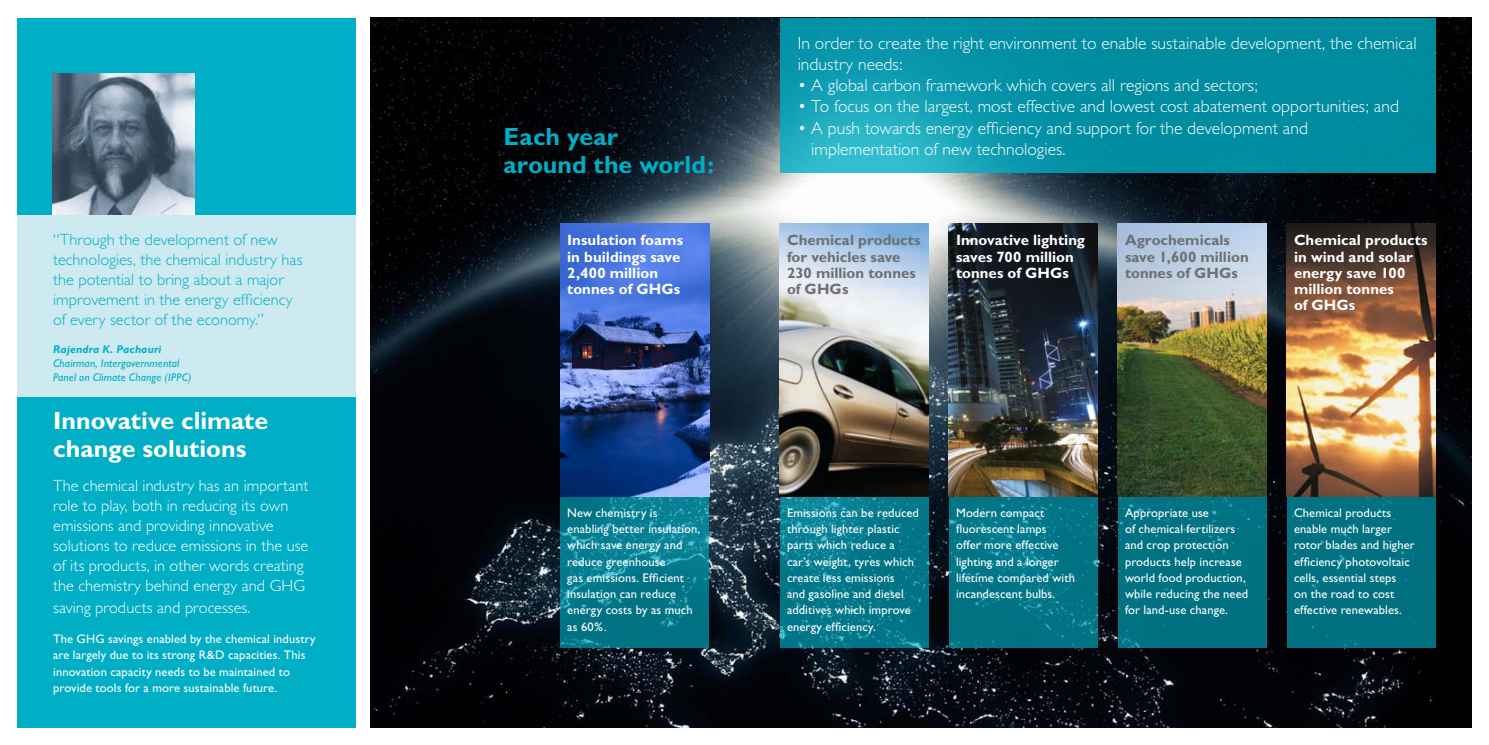
<style>
.page{position:relative;width:1489px;height:745px;background:#fff}
.page>*{position:absolute;margin:0;border:0;box-sizing:border-box;transform-origin:0 0}
.t1{font:700 25px/27.5px "Gill Sans";color:#fff}
.t2{font:700 25px/27.5px "Gill Sans";color:#00aec5}
.t3{font:300 17.5px/21.2px "Gill Sans";color:#fff}
.t4{font:300 16.25px/20.2px "Gill Sans";letter-spacing:.005em;color:#fff}
.t5{font:300 16.25px/20px "Gill Sans";letter-spacing:.005em;color:#00aec5}
.t6{font:700 15px/16.2px "Gill Sans";color:#fff}
.t7{font:700 15px/16.2px "Gill Sans";color:#6d6f71}
.t8{font:12.5px/16.2px "Gill Sans";letter-spacing:.01em;color:#fff}
.t9{font:italic 11.25px/13.8px "Gill Sans";letter-spacing:.01em;color:#00aec5}
.t10{font:italic 700 11.25px "Gill Sans";letter-spacing:.015em;color:#00aec5}
</style>
<div class="page">
<img style="left:371px;top:18px;width:1099px;height:708px">
<svg style="left:780px;top:18px;width:655px;height:154px;fill:#018da1"></svg>
<svg style="left:560px;top:496px;width:149px;height:150px;fill:#02788c"></svg>
<div style="left:18px;top:18px;width:338px;height:708px;background:#00aec5"></div>
<div style="left:1286px;top:325px;width:149px;height:321px;background:#007181"></div>
<img style="left:1286px;top:223px;width:149px;height:273px">
<img style="left:52px;top:74px;width:142px;height:141px">
<img style="left:560px;top:223px;width:149px;height:273px">
<div style="left:18px;top:215px;width:338px;height:181px;background:#cceaef"></div>
<div style="left:1117px;top:325px;width:149px;height:321px;background:#017281"></div>
<img style="left:1117px;top:223px;width:149px;height:273px">
<svg style="left:948px;top:496px;width:149px;height:150px;fill:#017486"></svg>
<img style="left:948px;top:223px;width:149px;height:273px">
<svg style="left:780px;top:496px;width:148px;height:150px;fill:#02778a"></svg>
<img style="left:780px;top:223px;width:148px;height:273px">
<h3 class="t5" style="left:53px;top:229px;width:251px">“Through the development of new technologies, the chemical industry has the potential to bring about a major improvement in the energy efficiency of every sector of the economy.”</h3>
<p class="t10" style="left:53px;top:342px;width:110px">Rajendra K. Pachauri</p>
<p class="t9" style="left:53px;top:356px;width:140px">Chairman, Intergovernmental<br>Panel on Climate Change (IPPC)</p>
<h1 class="t1" style="left:53px;top:407px;width:216px">Innovative climate change solutions</h1>
<p class="t4" style="left:53px;top:475px;width:257px">The chemical industry has an important role to play, both in reducing its own emissions and providing innovative solutions to reduce emissions in the use of its products, in other words creating the chemistry behind energy and GHG saving products and processes.</p>
<p class="t8" style="left:53px;top:630px;width:264px">The GHG savings enabled by the chemical industry are largely due to its strong R&amp;D capacities. This innovation capacity needs to be maintained to provide tools for a more sustainable future.</p>
<h1 class="t2" style="left:503px;top:123px;width:212px">Each year<br>around the world:</h1>
<h2 class="t3" style="left:797px;top:32px;width:620px">I n order to create the right environment to enable sustainable development, the chemical industry needs:</h2>
<h2 class="t3" style="left:797px;top:75px;width:462px">• A global carbon framework which covers all regions and sectors;</h2>
<h2 class="t3" style="left:797px;top:96px;width:602px">• To focus on the largest, most effective and lowest cost abatement opportunities; and</h2>
<h2 class="t3" style="left:811px;top:117px;width:498px;text-indent:-14px">• A push towards energy efficiency and support for the development and implementation of new technologies.</h2>
<p class="t6" style="left:567px;top:232px;width:117px">Insulation foams in buildings save<br>2,400 million tonnes of GHGs</p>
<p class="t6" style="left:1293px;top:232px;width:135px">Chemical products in wind and solar energy save 100 million tonnes<br>of GHGs</p>
<p class="t7" style="left:787px;top:232px;width:135px">Chemical products for vehicles save<br>230 million tonnes of GHGs</p>
<p class="t6" style="left:956px;top:232px;width:130px">Innovative lighting saves 700 million tonnes of GHGs</p>
<p class="t7" style="left:1124px;top:232px;width:125px">Agrochemicals save 1,600 million tonnes of GHGs</p>
<p class="t8" style="left:567px;top:504px;width:135px">New chemistry is enabling better insulation, which save energy and reduce greenhouse<br>gas emissions. Efficient insulation can reduce energy costs by as much as 60%.</p>
<p class="t8" style="left:787px;top:504px;width:133px">Emissions can be reduced through lighter plastic parts which reduce a car’s weight, tyres which create less emissions<br>and gasoline and diesel additives which improve energy efficiency.</p>
<p class="t8" style="left:956px;top:504px;width:120px">Modern compact fluorescent lamps<br>offer more effective lighting and a longer lifetime compared with incandescent bulbs.</p>
<p class="t8" style="left:1124px;top:504px;width:125px">Appropriate use<br>of chemical fertilizers and crop protection products help increase world food production, while reducing the need for land-use change.</p>
<p class="t8" style="left:1293px;top:504px;width:122px">Chemical products enable much larger rotor blades and higher efficiency photovoltaic cells, essential steps<br>on the road to cost effective renewables.</p>
</div>
